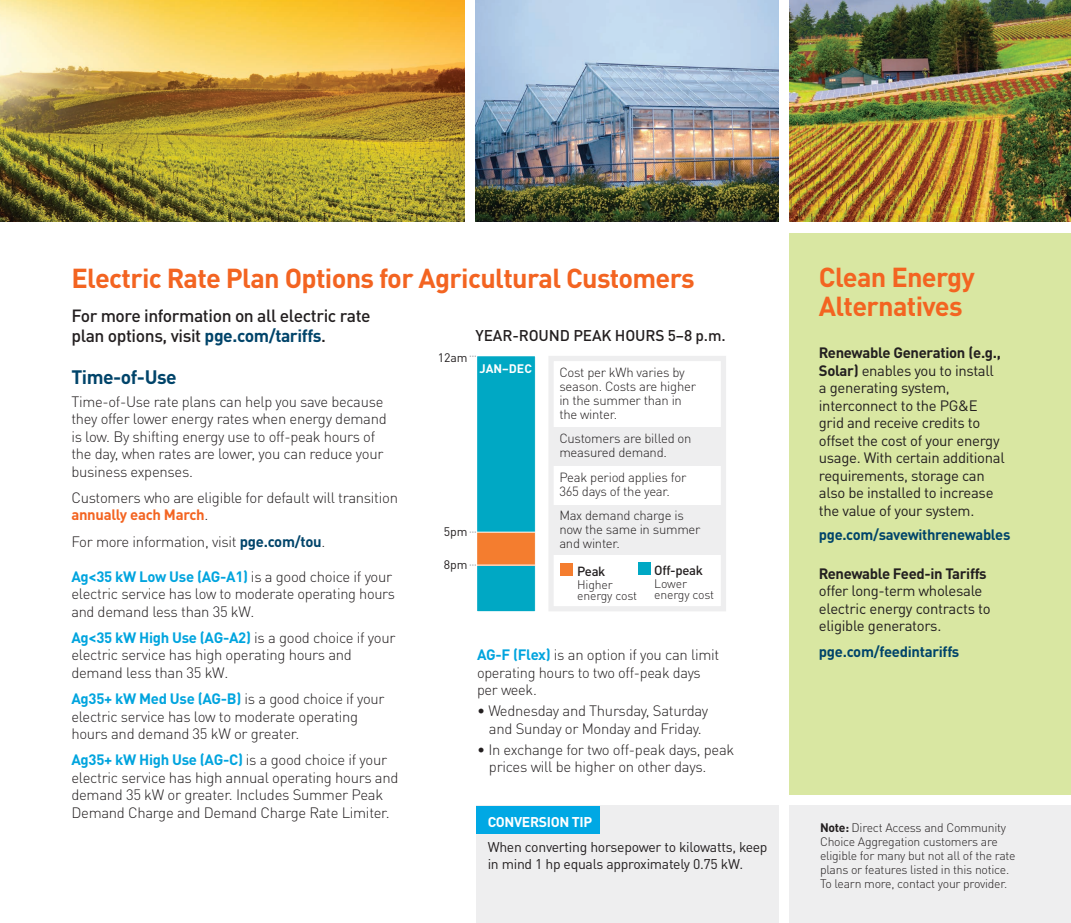
<style>
.page{position:relative;width:1071px;height:923px;background:#fff}
.page>*{position:absolute;margin:0;border:0;box-sizing:border-box;transform-origin:0 0}
.t1{font:700 27.12px/28.9px "DIN Pro";letter-spacing:-.025em;color:#f36421}
.t2{font:700 19.25px "DIN Pro";letter-spacing:-.025em;color:#00446a}
.t3{font:500 17.5px/20.1px "DIN Pro";letter-spacing:-.025em;color:#231f20}
.t4{font:500 15.4px "DIN Pro";letter-spacing:-.01em;color:#231f20}
.t5{font:300 14.88px/17.5px "DIN Pro";letter-spacing:-.02em;color:#231f20}
.t6{font:14.88px/17.5px "DIN Pro";letter-spacing:-.02em;color:#231f20}
.t7{font:700 14.88px "DIN Pro";letter-spacing:-.02em;color:#00a4de}
.t8{font:700 14.88px "DIN Pro";letter-spacing:-.02em;color:#00446a}
.t9{font:14px/16.6px "DIN Pro";letter-spacing:-.02em;color:#231f20}
.t10{font:700 14px "DIN Pro";letter-spacing:-.025em;color:#fff}
.t11{font:300 13.12px/14px "DIN Pro";letter-spacing:-.02em;color:#231f20}
.t12{font:500 13.12px "DIN Pro";letter-spacing:-.025em;color:#231f20}
.t13{font:300 12.25px/14px "DIN Pro";letter-spacing:-.02em;color:#231f20}
.t14{font:12.25px "DIN Pro";color:#231f20}
.t15{font:700 12.25px "DIN Pro";color:#fff}
.s1{font-weight:700;color:#00446a}
.s2{font-weight:700;color:#f36421}
.s3{font-weight:700;color:#00a4de}
.s4{font-weight:300;color:#231f20}
.s5{font-weight:700}
</style>
<div class="page">
<div style="left:790px;top:233px;width:281px;height:561px;background:#d9e7a2"></div>
<div style="left:790px;top:806px;width:281px;height:117px;background:#eeeeef"></div>
<div style="left:638px;top:562px;width:13px;height:13px;background:#00a8c4"></div>
<div style="left:560px;top:563px;width:13px;height:13px;background:#f47d2f"></div>
<img style="left:0;top:0;width:464px;height:221px">
<img style="left:476px;top:0;width:302px;height:221px">
<img style="left:790px;top:0;width:281px;height:221px">
<div style="left:477px;top:356px;width:58px;height:256px;background:#00a8c4"></div>
<div style="left:477px;top:532px;width:58px;height:33px;background:#f47d2f"></div>
<hr style="left:477px;top:532px;width:58px;height:1px;background:#fff">
<hr style="left:477px;top:565px;width:58px;height:1px;background:#fff">
<div style="left:476px;top:355px;width:60px;height:257px;border:1px solid #fff"></div>
<div style="left:548px;top:356px;width:178px;height:255px;border:5px solid #eeeeef"></div>
<div style="left:551px;top:505px;width:170px;height:50px;background:#eeeeef"></div>
<div style="left:551px;top:428px;width:170px;height:38px;background:#eeeeef"></div>
<div style="left:476px;top:806px;width:303px;height:117px;background:#eeeeef"></div>
<div style="left:476px;top:806px;width:124px;height:27px;background:#00a8e4"></div>
<h2 class="t1" style="left:71px;top:260px;width:625px">Electric Rate Plan Options for Agricultural Customers</h2>
<p class="t3" style="left:71px;top:303px;width:301px">For more information on all electric rate plan options, visit <span class="s1">pge.com/tariffs</span>.</p>
<h4 class="t4" style="left:476px;top:323px;width:252px">YEAR-ROUND PEAK HOURS 5–8 p.m.</h4>
<h3 class="t2" style="left:71px;top:361px;width:107px">Time-of-Use</h3>
<p class="t5" style="left:71px;top:391px;width:317px">Time-of-Use rate plans can help you save because they offer lower energy rates when energy demand is low. By shifting energy use to off-peak hours of the day, when rates are lower, you can reduce your business expenses.</p>
<p class="t5" style="left:71px;top:487px;width:328px">Customers who are eligible for default will transition <span class="s2">annually each March</span>.</p>
<p class="t5" style="left:71px;top:531px;width:255px">For more information, visit <span class="s1">pge.com/tou</span>.</p>
<p class="t5" style="left:71px;top:566px;width:325px"><span class="s3">Ag&lt;35 kW Low Use (AG-A1)</span> is a good choice if your electric service has low to moderate operating hours and demand less than 35 kW.</p>
<p class="t5" style="left:71px;top:627px;width:326px"><span class="s3">Ag&lt;35 kW High Use (AG-A2)</span> is a good choice if your electric service has high operating hours and</p>
<p class="t14" style="left:438px;top:348px;width:32px">12am</p>
<p class="t15" style="left:479px;top:358px;width:54px">JAN–DEC</p>
<p class="t14" style="left:444px;top:522px;width:25px">5pm</p>
<p class="t14" style="left:444px;top:554px;width:25px">8pm</p>
<p class="t11" style="left:559px;top:364px;width:138px">Cost per kWh varies by season. Costs are higher in the summer than in the winter.</p>
<p class="t11" style="left:559px;top:431px;width:134px">Customers are billed on measured demand.</p>
<p class="t11" style="left:559px;top:469px;width:129px">Peak period applies for<br>365 days of the year.</p>
<p class="t11" style="left:559px;top:508px;width:143px">Max demand charge is now the same in summer and winter.</p>
<p class="t12" style="left:577px;top:560px;width:30px">Peak</p>
<p class="t13" style="left:577px;top:577px;width:62px;line-height:11.4px">Higher energy cost</p>
<p class="t12" style="left:654px;top:559px;width:50px">Off-peak</p>
<p class="t13" style="left:654px;top:577px;width:62px;line-height:11.4px">Lower energy cost</p>
<p class="t5" style="left:477px;top:645px;width:244px"><span class="s3">AG-F (Flex)</span> is an option if you can limit</p>
<p class="t5" style="left:71px;top:662px;width:158px">demand less than 35 kW.</p>
<p class="t5" style="left:477px;top:662px;width:225px">operating hours to two off-peak days</p>
<p class="t7" style="left:71px;top:686px;width:315px">Ag35+ kW Med Use (AG-B) <span class="s4">is a good choice if your</span></p>
<p class="t5" style="left:71px;top:706px;width:288px">electric service has low to moderate operating</p>
<p class="t5" style="left:71px;top:724px;width:230px">hours and demand 35 kW or greater.</p>
<p class="t7" style="left:71px;top:747px;width:317px">Ag35+ kW High Use (AG-C) <span class="s4">is a good choice if your</span></p>
<p class="t5" style="left:71px;top:767px;width:329px">electric service has high annual operating hours and demand 35 kW or greater. Includes Summer Peak<br>Demand Charge and Demand Charge Rate Limiter.</p>
<p class="t5" style="left:477px;top:680px;width:61px">per week.</p>
<p class="t5" style="left:477px;top:701px;width:233px">• Wednesday and Thursday, Saturday</p>
<p class="t5" style="left:489px;top:718px;width:214px">and Sunday or Monday and Friday.</p>
<p class="t5" style="left:477px;top:739px;width:259px">• In exchange for two off-peak days, peak</p>
<p class="t5" style="left:489px;top:757px;width:219px">prices will be higher on other days.</p>
<h5 class="t10" style="left:488px;top:810px;width:106px">CONVERSION TIP</h5>
<p class="t9" style="left:488px;top:837px;width:281px">When converting horsepower to kilowatts, keep in mind 1 hp equals approximately 0.75 kW.</p>
<h2 class="t1" style="left:819px;top:260px;width:157px">Clean Energy<br>Alternatives</h2>
<p class="t6" style="left:819px;top:342px;width:187px"><span class="s5">Renewable Generation (e.g.,<br>Solar)</span> enables you to install a generating system, interconnect to the PG&amp;E grid and receive credits to offset the cost of your energy usage. With certain additional requirements, storage can also be installed to increase the value of your system.</p>
<p class="t8" style="left:819px;top:522px;width:193px">pge.com/savewithrenewables</p>
<p class="t6" style="left:819px;top:563px;width:173px"><span class="s5">Renewable Feed-in Tariffs </span>offer long-term wholesale electric energy contracts to eligible generators.</p>
<p class="t8" style="left:819px;top:640px;width:142px">pge.com/feedintariffs</p>
<p class="t13" style="left:820px;top:819px;width:197px"><span class="s5">Note:</span> Direct Access and Community Choice Aggregation customers are eligible for many but not all of the rate plans or features listed in this notice.<br>To learn more, contact your provider.</p>
</div>
